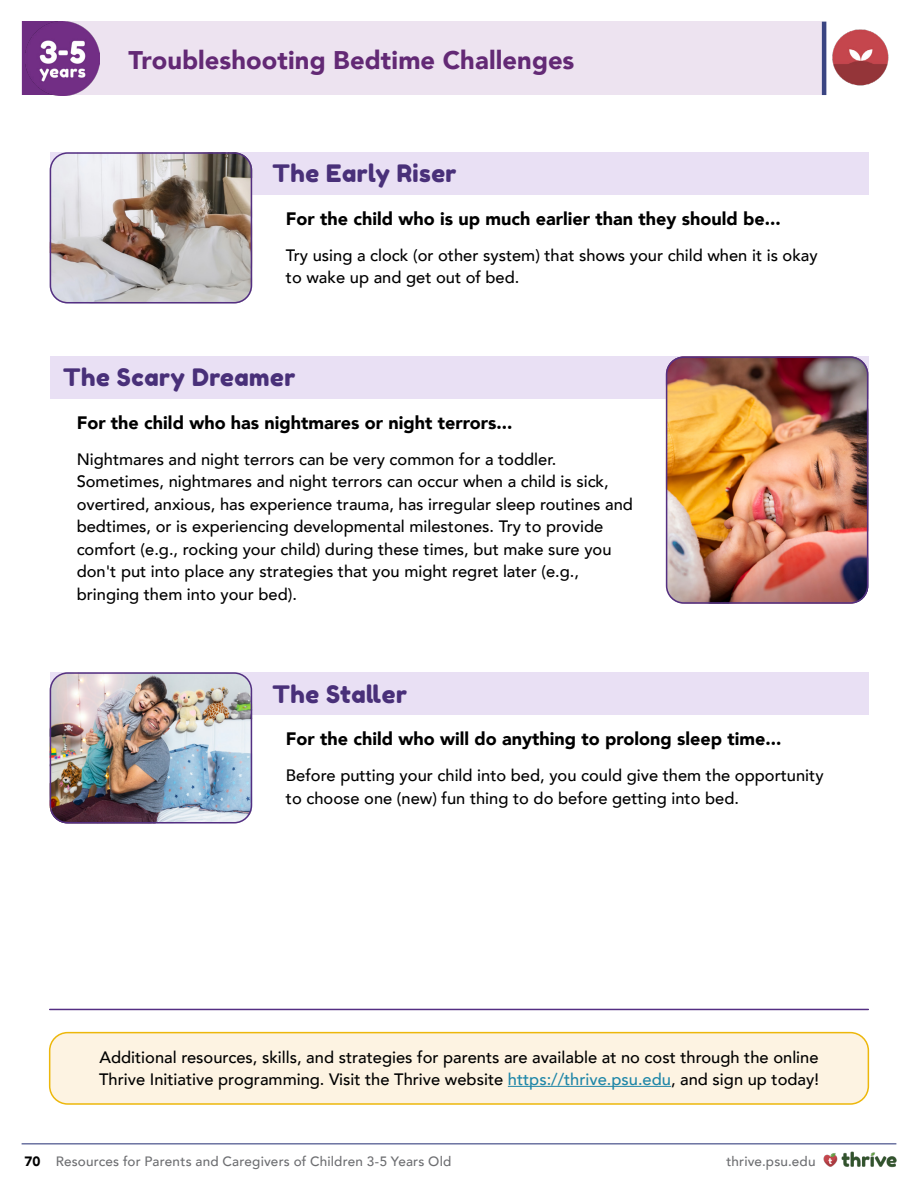
<style>
.page{position:relative;width:918px;height:1188px;background:#fff}
.page>*{position:absolute;margin:0;border:0;box-sizing:border-box;transform-origin:0 0}
.t1{font:900 25.5px "Avenir";letter-spacing:.005em;color:#632975}
.Shaded_Heading_2__Fr{font:24px "Fredoka One";letter-spacing:.02em;color:#493079}
.Body_Text{font:900 18px "Avenir";color:#000}
.Body_Text-2{font:500 16.5px/22.5px "Avenir";color:#000}
.Marketing_Blurb_Text{font:500 16.5px/22.5px "Avenir";color:#000}
.t2{font:500 13.5px "Avenir";letter-spacing:.015em;color:#6d6e71}
.s1{color:#1e86a8}
.s2{font-weight:900;color:#000}
</style>
<div class="page">
<div style="left:22px;top:22px;width:800px;height:73px;background:#ede3f0"></div>
<img style="left:825px;top:22px;width:64px;height:71px">
<hr style="left:822px;top:24px;width:4px;height:69px;background:#3a4482">
<div style="left:22px;top:22px;width:41px;height:73px;background:#6e2d82"></div>
<img style="left:26px;top:22px;width:73px;height:73px">
<img style="left:823px;top:1151px;width:73px;height:16px">
<hr style="left:22px;top:1143px;width:874px;height:1px;background:#3a4482">
<div style="left:50px;top:152px;width:818px;height:43px;background:#e9e0f4"></div>
<div style="left:50px;top:356px;width:818px;height:43px;background:#e9e0f4"></div>
<div style="left:50px;top:673px;width:818px;height:42px;background:#e9e0f4"></div>
<div style="left:50px;top:1033px;width:818px;height:71px;background:#fdf3e2;border-radius:18px"></div>
<div style="left:49px;top:1032px;width:820px;height:73px;border:2px solid #edb70b;border-radius:18px"></div>
<hr style="left:508px;top:1086px;width:163px;height:1px;background:#1e86a8">
<img style="left:50px;top:155px;width:202px;height:148px">
<div style="left:50px;top:152px;width:202px;height:151px;border:2px solid #542f83;border-radius:17px"></div>
<img style="left:666px;top:359px;width:202px;height:242px">
<div style="left:666px;top:356px;width:202px;height:248px;border:2px solid #542f83;border-radius:17px"></div>
<img style="left:50px;top:672px;width:202px;height:149px">
<div style="left:50px;top:672px;width:202px;height:152px;border:2px solid #542f83;border-radius:17px"></div>
<hr style="left:50px;top:1009px;width:818px;height:1px;background:#542f83">
<h1 class="t1" style="left:128px;top:38px;width:447px">Troubleshooting Bedtime Challenges</h1>
<h2 class="Shaded_Heading_2__Fr" style="left:272px;top:159px;width:186px">The Early Riser</h2>
<p class="Body_Text" style="left:286px;top:203px;width:496px">For the child who is up much earlier than they should be...</p>
<p class="Body_Text-2" style="left:286px;top:243px;width:533px">Try using a clock (or other system) that shows your child when it is okay to wake up and get out of bed.</p>
<h2 class="Shaded_Heading_2__Fr" style="left:63px;top:363px;width:234px">The Scary Dreamer</h2>
<p class="Body_Text" style="left:77px;top:407px;width:437px">For the child who has nightmares or night terrors...</p>
<p class="Body_Text-2" style="left:77px;top:447px;width:558px">Nightmares and night terrors can be very common for a toddler.<br>Sometimes, nightmares and night terrors can occur when a child is sick, overtired, anxious, has experience trauma, has irregular sleep routines and bedtimes, or is experiencing developmental milestones. Try to provide comfort (e.g., rocking your child) during these times, but make sure you don't put into place any strategies that you might regret later (e.g., bringing them into your bed).</p>
<h2 class="Shaded_Heading_2__Fr" style="left:272px;top:679px;width:136px">The Staller</h2>
<p class="Body_Text" style="left:286px;top:724px;width:497px">For the child who will do anything to prolong sleep time...</p>
<p class="Body_Text-2" style="left:286px;top:764px;width:539px">Before putting your child into bed, you could give them the opportunity to choose one (new) fun thing to do before getting into bed.</p>
<p class="Marketing_Blurb_Text" style="left:99px;top:1045px;width:721px">Additional resources, skills, and strategies for parents are available at no cost through the online<br>Thrive Initiative programming. Visit the Thrive website <span class="s1">https://thrive.psu.edu</span>, and sign up today!</p>
<p class="t2" style="left:25px;top:1149px;width:428px"><span class="s2">70</span> Resources for Parents and Caregivers of Children 3-5 Years Old</p>
<p class="t2" style="left:727px;top:1149px;width:91px">thrive.psu.edu</p>
</div>
